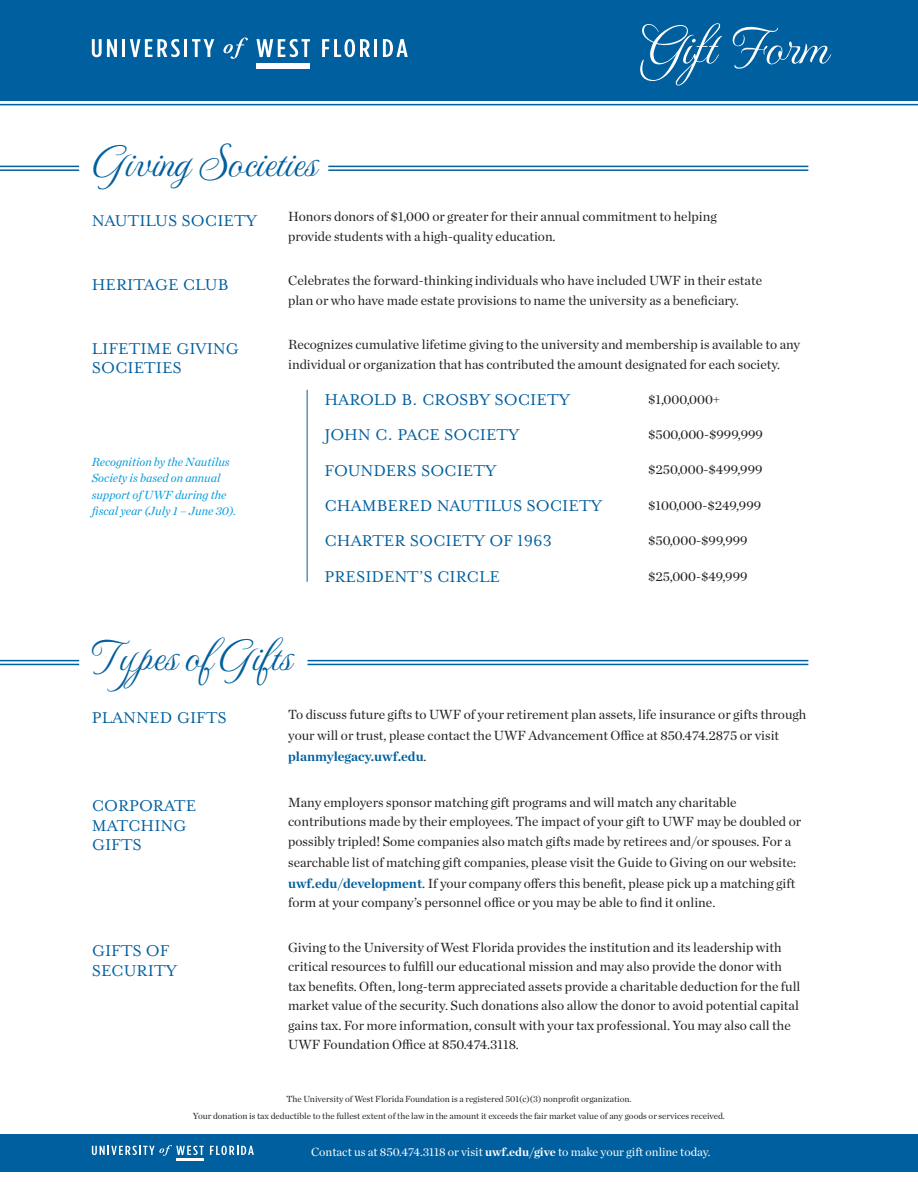
<style>
.page{position:relative;width:918px;height:1188px;background:#fff}
.page>*{position:absolute;margin:0;border:0;box-sizing:border-box;transform-origin:0 0}
.t1{font:54px "Monte Carlo Pro";color:#fff}
.t2{font:45px "Monte Carlo Pro";color:#005f9e}
.t3{font:18px/19.5px "Mrs Eaves OT";color:#005f9e}
.t4{font:13.5px/19.5px "Chronicle Deck";color:#231f20}
.t5{font:italic 12px/16.5px "Chronicle Deck";color:#009ada}
.t6{font:12px "Chronicle Deck";color:#fff}
.t7{font:9px/16.5px "Chronicle Deck";color:#231f20;text-align:center}
.s1{font-weight:700;color:#005f9e}
.s2{font-weight:700}
</style>
<div class="page">
<div style="left:0;top:1134px;width:918px;height:37px;background:#005f9e"></div>
<hr style="left:176px;top:1158px;width:28px;height:3px;background:#fff">
<svg style="left:92px;top:1145px;width:112px;height:11px"></svg>
<svg style="left:210px;top:1146px;width:44px;height:9px"></svg>
<div style="left:0;top:0;width:918px;height:100px;background:#005f9e"></div>
<hr style="left:0;top:104px;width:918px;height:1px;background:#005f9e">
<div style="left:257px;top:64px;width:53px;height:5px;background:#fff"></div>
<svg style="left:92px;top:39px;width:25px;height:18px"></svg>
<hr style="left:122px;top:39px;width:3px;height:18px;background:#fff">
<svg style="left:130px;top:39px;width:50px;height:18px"></svg>
<hr style="left:184px;top:39px;width:3px;height:18px;background:#fff">
<svg style="left:192px;top:39px;width:22px;height:18px"></svg>
<svg style="left:223px;top:38px;width:25px;height:21px"></svg>
<svg style="left:256px;top:39px;width:54px;height:18px"></svg>
<svg style="left:322px;top:39px;width:55px;height:18px"></svg>
<svg style="left:383px;top:39px;width:25px;height:18px"></svg>
<hr style="left:307px;top:390px;width:1px;height:192px;background:#005f9e">
<hr style="left:328px;top:166px;width:480px;height:1px;background:#005f9e">
<hr style="left:308px;top:660px;width:500px;height:1px;background:#005f9e">
<hr style="left:0;top:166px;width:79px;height:1px;background:#005f9e">
<hr style="left:0;top:660px;width:79px;height:1px;background:#005f9e">
<hr style="left:328px;top:169px;width:480px;height:2px;background:#005f9e">
<hr style="left:308px;top:664px;width:500px;height:1px;background:#005f9e">
<hr style="left:0;top:169px;width:79px;height:2px;background:#005f9e">
<hr style="left:0;top:664px;width:79px;height:1px;background:#005f9e">
<h2 class="t2" style="left:92px;top:134px;width:225px">Giving Societies</h2>
<h1 class="t1" style="left:641px;top:13px;width:187px">Gift Form</h1>
<h3 class="t3" style="left:92px;top:211px;width:167px">NAUTILUS SOCIETY</h3>
<p class="t4" style="left:288px;top:206px;width:430px">Honors donors of $1,000 or greater for their annual commitment to helping provide students with a high-quality education.</p>
<p class="t4" style="left:288px;top:270px;width:475px">Celebrates the forward-thinking individuals who have included UWF in their estate plan or who have made estate provisions to name the university as a beneficiary.</p>
<h3 class="t3" style="left:92px;top:275px;width:138px">HERITAGE CLUB</h3>
<h3 class="t3" style="left:92px;top:339px;width:148px">LIFETIME GIVING<br>SOCIETIES</h3>
<p class="t4" style="left:288px;top:334px;width:514px">Recognizes cumulative lifetime giving to the university and membership is available to any individual or organization that has contributed the amount designated for each society.</p>
<p class="t5" style="left:92px;top:453px;width:146px">Recognition by the Nautilus<br>Society is based on annual support of UWF during the fiscal year (July 1 – June 30).</p>
<h2 class="t2" style="left:92px;top:628px;width:200px">Types of Gifts</h2>
<h3 class="t3" style="left:325px;top:390px;width:247px">HAROLD B. CROSBY SOCIETY</h3>
<p class="t4" style="left:648px;top:388px;width:74px">$1,000,000+</p>
<h3 class="t3" style="left:325px;top:425px;width:197px">JOHN C. PACE SOCIETY</h3>
<p class="t4" style="left:648px;top:424px;width:116px">$500,000-$999,999</p>
<h3 class="t3" style="left:325px;top:461px;width:173px">FOUNDERS SOCIETY</h3>
<p class="t4" style="left:648px;top:459px;width:116px">$250,000-$499,999</p>
<h3 class="t3" style="left:325px;top:496px;width:279px">CHAMBERED NAUTILUS SOCIETY</h3>
<p class="t4" style="left:648px;top:495px;width:115px">$100,000-$249,999</p>
<h3 class="t3" style="left:325px;top:532px;width:229px">CHARTER SOCIETY OF 1963</h3>
<p class="t4" style="left:648px;top:530px;width:101px">$50,000-$99,999</p>
<h3 class="t3" style="left:325px;top:567px;width:177px">PRESIDENT’S CIRCLE</h3>
<p class="t4" style="left:648px;top:565px;width:101px">$25,000-$49,999</p>
<h3 class="t3" style="left:92px;top:709px;width:136px">PLANNED GIFTS</h3>
<p class="t4" style="left:288px;top:703px;width:520px;line-height:21px">To discuss future gifts to UWF of your retirement plan assets, life insurance or gifts through your will or trust, please contact the UWF Advancement Office at 850.474.2875 or visit <span class="s1">planmylegacy.uwf.edu</span>.</p>
<p class="t4" style="left:288px;top:792px;width:515px">Many employers sponsor matching gift programs and will match any charitable contributions made by their employees. The impact of your gift to UWF may be doubled or possibly tripled! Some companies also match gifts made by retirees and/or spouses. For a</p>
<p class="t4" style="left:288px;top:851px;width:510px;line-height:21px">searchable list of matching gift companies, please visit the Guide to Giving on our website: <span class="s1">uwf.edu/development</span>. If your company offers this benefit, please pick up a matching gift</p>
<p class="t4" style="left:288px;top:892px;width:429px">form at your company’s personnel office or you may be able to find it online.</p>
<h3 class="t3" style="left:92px;top:796px;width:106px">CORPORATE<br>MATCHING<br>GIFTS</h3>
<h3 class="t3" style="left:92px;top:941px;width:87px">GIFTS OF<br>SECURITY</h3>
<p class="t4" style="left:288px;top:937px;width:514px">Giving to the University of West Florida provides the institution and its leadership with critical resources to fulfill our educational mission and may also provide the donor with tax benefits. Often, long-term appreciated assets provide a charitable deduction for the full market value of the security. Such donations also allow the donor to avoid potential capital gains tax. For more information, consult with your tax professional. You may also call the UWF Foundation Office at 850.474.3118.</p>
<p class="t7" style="left:193px;top:1091px;width:534px">The University of West Florida Foundation is a registered 501(c)(3) nonprofit organization.<br>Your donation is tax deductible to the fullest extent of the law in the amount it exceeds the fair market value of any goods or services received.</p>
<p class="t6" style="left:311px;top:1143px;width:401px">Contact us at 850.474.3118 or visit <span class="s2">uwf.edu/give</span> to make your gift online today.</p>
</div>
